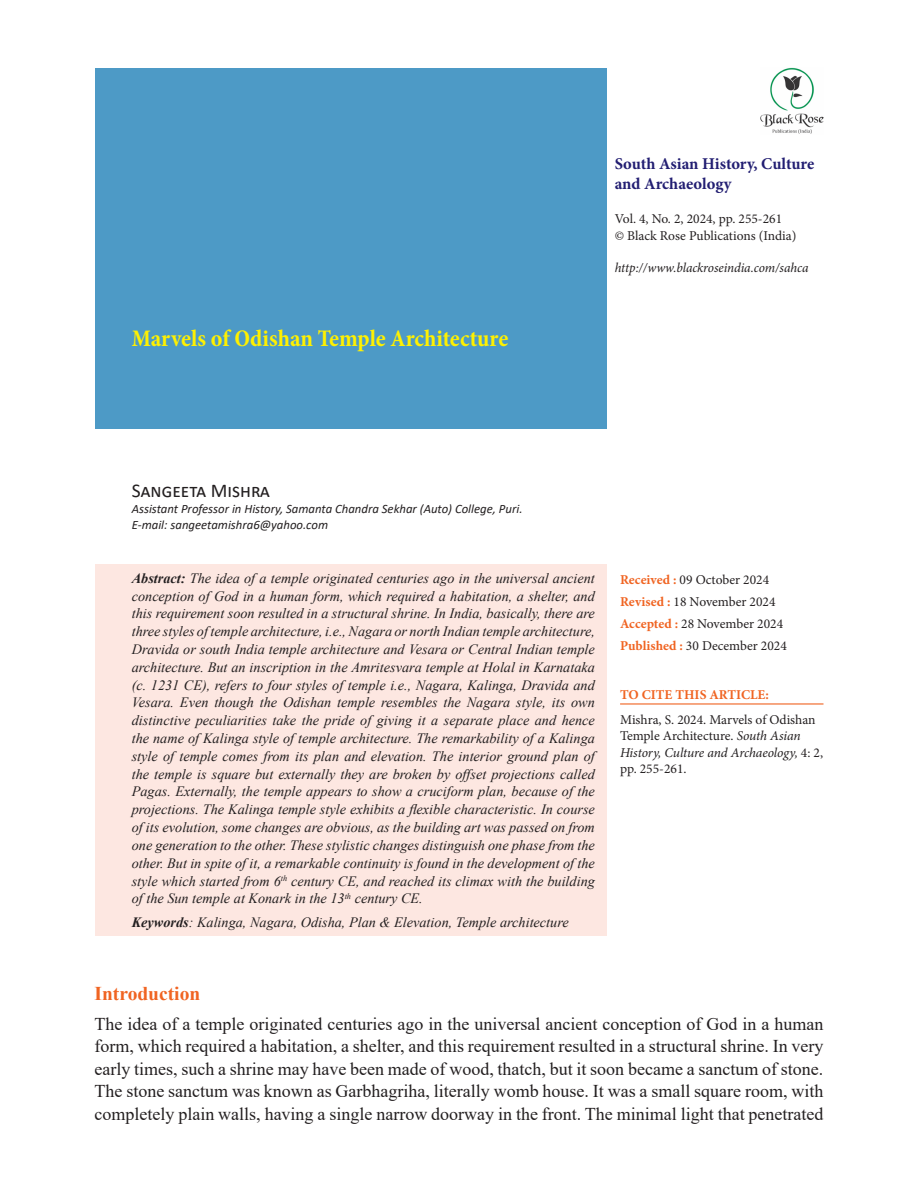
<style>
.page{position:relative;width:918px;height:1188px;background:#fff}
.page>*{position:absolute;margin:0;border:0;box-sizing:border-box;transform-origin:0 0}
.Head{font:700 condensed 24px "Minion Pro";letter-spacing:-.005em;color:#fff101}
.author{font:19.5px "Calibri";color:#231f20}
.sub_head_1{font:700 19.5px "Times New Roman";color:#f06422}
.Body_left{font:18px/22.5px "Times New Roman";color:#231f20;text-align:justify}
.t1{font:700 16.5px/19.8px "Minion Pro";letter-spacing:-.005em;color:#221e72}
.abstract{font:italic 14.25px/17.9px "Times New Roman";color:#231f20;text-align:justify}
.t2{font:13.5px/16.2px "Minion Pro";color:#231f20}
.t3{font:italic 13.5px "Minion Pro";letter-spacing:-.005em;color:#231f20}
.t4{font:700 13.5px "Minion Pro";color:#f06422}
.author_ref{font:italic 12.75px/15.9px "Calibri";color:#231f20}
.s1{font-weight:700}
.s2{font-weight:700;color:#f06422}
.s3{font-style:italic}
</style>
<div class="page">
<div style="left:95px;top:68px;width:512px;height:360px;background:#4d9ac6"></div>
<div style="left:95px;top:564px;width:512px;height:372px;background:#fde7e1"></div>
<hr style="left:620px;top:703px;width:204px;height:2px;background:#f06422">
<img style="left:760px;top:68px;width:64px;height:66px">
<p class="Head" style="left:132px;top:322px;width:378px">Marvels of Odishan Temple Architecture</p>
<p class="t1" style="left:615px;top:154px;width:201px">South Asian History, Culture and Archaeology</p>
<p class="t2" style="left:615px;top:211px;width:169px">Vol. 4, No. 2, 2024, pp. 255-261</p>
<p class="t2" style="left:615px;top:227px;width:183px">© Black Rose Publications (India)</p>
<p class="t3" style="left:615px;top:259px;width:195px">http://www.blackroseindia.com/sahca</p>
<p class="author" style="left:132px;top:477px;width:140px">Sangeeta Mishra</p>
<p class="author_ref" style="left:132px;top:500px;width:392px">Assistant Professor in History, Samanta Chandra Sekhar (Auto) College, Puri.<br>E-mail: sangeetamishra6@yahoo.com</p>
<p class="abstract" style="left:132px;top:569px;width:465px"><span class="s1">Abstract:</span> The idea of a temple originated centuries ago in the universal ancient conception of God in a human form, which required a habitation, a shelter, and this requirement soon resulted in a structural shrine. In India, basically, there are three styles of temple architecture, i.e., Nagara or north Indian temple architecture, Dravida or south India temple architecture and Vesara or Central Indian temple architecture. But an inscription in the Amritesvara temple at Holal in Karnataka (c. 1231 CE), refers to four styles of temple i.e., Nagara, Kalinga, Dravida and Vesara. Even though the Odishan temple resembles the Nagara style, its own distinctive peculiarities take the pride of giving it a separate place and hence the name of Kalinga style of temple architecture. The remarkability of a Kalinga style of temple comes from its plan and elevation. The interior ground plan of the temple is square but externally they are broken by offset projections called Pagas. Externally, the temple appears to show a cruciform plan, because of the projections. The Kalinga temple style exhibits a flexible characteristic. In course of its evolution, some changes are obvious, as the building art was passed on from one generation to the other. These stylistic changes distinguish one phase from the other. But in spite of it, a remarkable continuity is found in the development of the style which started from 6<sup>th</sup> century CE, and reached its climax with the building of the Sun temple at Konark in the 13<sup>th</sup> century CE.</p>
<p class="abstract" style="left:132px;top:913px;width:438px"><span class="s1">Keywords</span>: Kalinga, Nagara, Odisha, Plan &amp; Elevation, Temple architecture</p>
<p class="t2" style="left:620px;top:571px;width:151px"><span class="s2">Received :</span> 09 October 2024</p>
<p class="t2" style="left:620px;top:594px;width:157px"><span class="s2">Revised :</span> 18 November 2024</p>
<p class="t2" style="left:620px;top:616px;width:165px"><span class="s2">Accepted :</span> 28 November 2024</p>
<p class="t2" style="left:620px;top:638px;width:168px"><span class="s2">Published :</span> 30 December 2024</p>
<p class="t4" style="left:620px;top:685px;width:150px">TO CITE THIS ARTICLE:</p>
<p class="t2" style="left:620px;top:712px;width:205px">Mishra, S. 2024. Marvels of Odishan<br>Temple Architecture. <span class="s3">South Asian<br>History, Culture and Archaeology,</span> 4: 2, pp. 255-261.</p>
<p class="sub_head_1" style="left:94px;top:979px;width:107px">Introduction</p>
<p class="Body_left" style="left:94px;top:1012px;width:731px">The idea of a temple originated centuries ago in the universal ancient conception of God in a human form, which required a habitation, a shelter, and this requirement resulted in a structural shrine. In very early times, such a shrine may have been made of wood, thatch, but it soon became a sanctum of stone.<br>The stone sanctum was known as Garbhagriha, literally womb house. It was a small square room, with completely plain walls, having a single narrow doorway in the front. The minimal light that penetrated</p>
</div>
